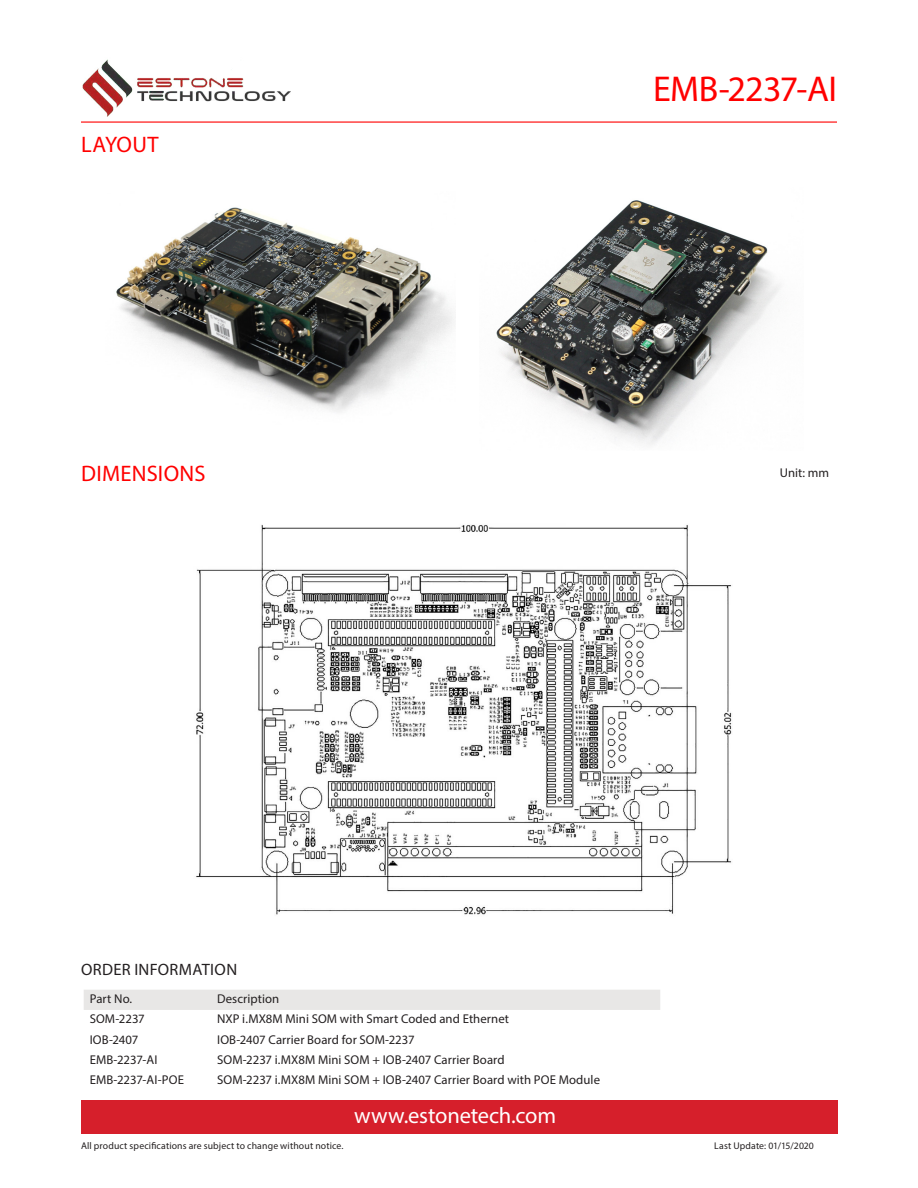
<style>
.page{position:relative;width:918px;height:1188px;background:#fff}
.page>*{position:absolute;margin:0;border:0;box-sizing:border-box;transform-origin:0 0}
.t1{font:36px "Myriad Pro";letter-spacing:-.015em;color:#f00}
.t2{font:22.5px "Myriad Pro";letter-spacing:-.005em;color:#fff}
.t3{font:22.5px "Myriad Pro";letter-spacing:.015em;color:#f00}
.t4{font:16.5px "Myriad Pro";letter-spacing:.02em;color:#231f20}
.t5{font:12.75px "Myriad Pro";letter-spacing:.005em;color:#231f20}
.t6{font:9.75px "Myriad Pro";letter-spacing:.015em;color:#231f20}
</style>
<div class="page">
<hr style="left:81px;top:121px;width:756px;height:2px;background:#f00">
<div style="left:84px;top:990px;width:576px;height:20px;background:#e8e7e6"></div>
<div style="left:81px;top:1100px;width:756px;height:34px;background:#d61f2b"></div>
<img style="left:82px;top:59px;width:209px;height:57px">
<img style="left:196px;top:525px;width:536px;height:390px">
<img style="left:116px;top:207px;width:338px;height:205px">
<img style="left:496px;top:200px;width:284px;height:245px">
<h2 class="t3" style="left:81px;top:136px;width:79px">LAYOUT</h2>
<h2 class="t3" style="left:81px;top:465px;width:126px">DIMENSIONS</h2>
<h1 class="t1" style="left:653px;top:75px;width:185px">EMB-2237-AI</h1>
<p class="t5" style="left:780px;top:468px;width:51px">Unit: mm</p>
<p class="t4" style="left:81px;top:963px;width:158px">ORDER INFORMATION</p>
<p class="t5" style="left:90px;top:994px;width:44px">Part No.</p>
<p class="t5" style="left:217px;top:994px;width:64px">Description</p>
<p class="t5" style="left:90px;top:1014px;width:57px">SOM-2237</p>
<p class="t5" style="left:217px;top:1014px;width:294px">NXP i.MX8M Mini SOM with Smart Coded and Ethernet</p>
<p class="t5" style="left:90px;top:1035px;width:50px">IOB-2407</p>
<p class="t5" style="left:217px;top:1035px;width:199px">IOB-2407 Carrier Board for SOM-2237</p>
<p class="t5" style="left:90px;top:1055px;width:69px">EMB-2237-AI</p>
<p class="t5" style="left:217px;top:1055px;width:289px">SOM-2237 i.MX8M Mini SOM + IOB-2407 Carrier Board</p>
<p class="t5" style="left:90px;top:1075px;width:96px">EMB-2237-AI-POE</p>
<p class="t5" style="left:217px;top:1075px;width:384px">SOM-2237 i.MX8M Mini SOM + IOB-2407 Carrier Board with POE Module</p>
<h2 class="t2" style="left:354px;top:1107px;width:203px">www.estonetech.com</h2>
<p class="t6" style="left:81px;top:1142px;width:264px">All product specifications are subject to change without notice.</p>
<p class="t6" style="left:714px;top:1142px;width:101px">Last Update: 01/15/2020</p>
</div>
